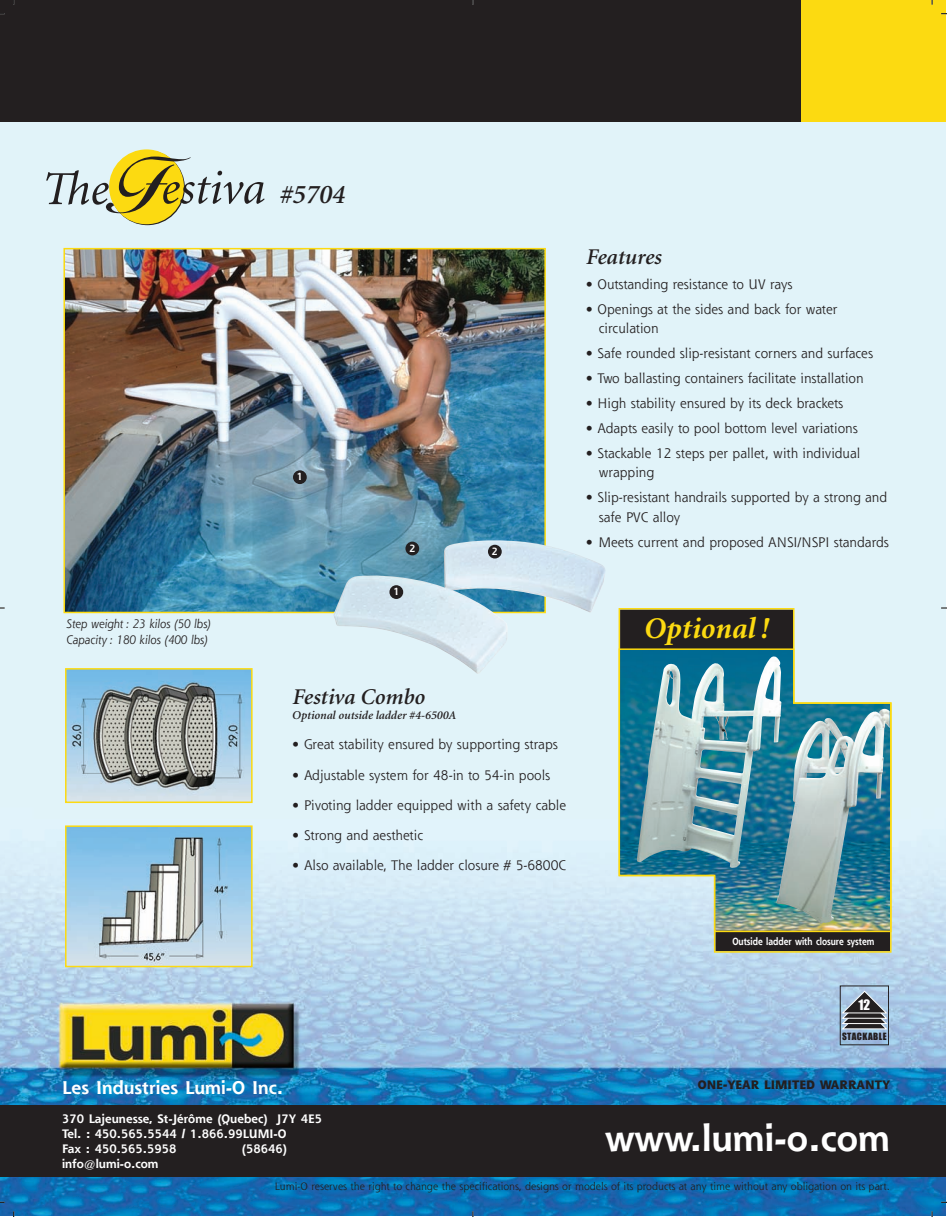
<style>
.page{position:relative;width:947px;height:1217px;background:#fff}
.page>*{position:absolute;margin:0;border:0;box-sizing:border-box;transform-origin:0 0}
.t1{font:700 36px "Shannon";color:#fff}
.t2{font:italic 700 30px "Minion";color:#fcda11}
.t3{font:italic 600 27px "Minion";color:#231f20}
.t4{font:italic 600 22.5px "Minion";color:#231f20}
.t5{font:700 18px "Shannon";color:#fff}
.t6{font:13.5px/19.5px "Shannon";color:#231f20}
.t7{font:13.35px "Impact";color:#fff}
.t8{font:700 12px/15px "Shannon";color:#fff}
.t9{font:italic 12px/16.5px "Shannon";color:#231f20}
.t10{font:italic 600 12px "Minion";color:#231f20}
.t11{font:800 12px "Shannon";color:#231f20}
.t12{font:10.5px "Shannon";color:#231f20}
.t13{font:700 10.2px "Shannon";color:#fff;scale:.85 1}
.t14{font:700 10.2px "Shannon";color:#fff}
.t15{font:9.3px "Impact";letter-spacing:.05em;color:#231f20}
</style>
<div class="page">
<img style="left:0;top:0;width:947px;height:1216px">
<p class="t9" style="left:66px;top:616px;width:146px">Step weight : 23 kilos (50 lbs)<br>Capacity : 180 kilos (400 lbs)</p>
<h3 class="t3" style="left:279px;top:184px;width:67px">#5704</h3>
<p class="t14" style="left:297px;top:473px;width:8px">1</p>
<p class="t14" style="left:409px;top:544px;width:8px">2</p>
<p class="t14" style="left:393px;top:588px;width:8px">1</p>
<p class="t14" style="left:492px;top:547px;width:8px">2</p>
<h3 class="t4" style="left:292px;top:688px;width:134px">Festiva Combo</h3>
<p class="t10" style="left:292px;top:710px;width:165px">Optional outside ladder #4-6500A</p>
<p class="t6" style="left:292px;top:736px;width:267px">• Great stability ensured by supporting straps</p>
<p class="t6" style="left:292px;top:766px;width:260px">• Adjustable system for 48-in to 54-in pools</p>
<p class="t6" style="left:292px;top:796px;width:276px">• Pivoting ladder equipped with a safety cable</p>
<p class="t6" style="left:292px;top:827px;width:133px">• Strong and aesthetic</p>
<p class="t6" style="left:292px;top:857px;width:275px">• Also available, The ladder closure # 5-6800C</p>
<h3 class="t4" style="left:585px;top:248px;width:77px">Features</h3>
<p class="t6" style="left:585px;top:276px;width:209px">• Outstanding resistance to UV rays</p>
<p class="t6" style="left:599px;top:301px;width:240px;text-indent:-14px">• Openings at the sides and back for water circulation</p>
<p class="t6" style="left:585px;top:345px;width:289px">• Safe rounded slip-resistant corners and surfaces</p>
<p class="t6" style="left:585px;top:370px;width:280px">• Two ballasting containers facilitate installation</p>
<p class="t6" style="left:585px;top:395px;width:259px">• High stability ensured by its deck brackets</p>
<p class="t6" style="left:585px;top:420px;width:274px">• Adapts easily to pool bottom level variations</p>
<p class="t6" style="left:599px;top:444px;width:263px;text-indent:-14px">• Stackable 12 steps per pallet, with individual wrapping</p>
<p class="t6" style="left:599px;top:489px;width:290px;text-indent:-14px">• Slip-resistant handrails supported by a strong and safe PVC alloy</p>
<p class="t6" style="left:585px;top:533px;width:305px">• Meets current and proposed ANSI/NSPI standards</p>
<h2 class="t2" style="left:643px;top:617px;width:126px">Optional !</h2>
<h3 class="t5" style="left:62px;top:1081px;width:222px">Les Industries Lumi-O Inc.</h3>
<p class="t8" style="left:62px;top:1112px;width:261px">370 Lajeunesse, St-Jérôme (Quebec) J7Y 4E5<br>Tel. : 450.565.5544 / 1.866.99LUMI-O<br>Fax : 450.565.5958</p>
<p class="t8" style="left:242px;top:1142px;width:47px">(58646)</p>
<p class="t8" style="left:62px;top:1157px;width:98px">info@lumi-o.com</p>
<p class="t13" style="left:732px;top:937px;width:169px">Outside ladder with closure system</p>
<p class="t7" style="left:858px;top:996px;width:13px">12</p>
<p class="t15" style="left:842px;top:1030px;width:46px">STACKABLE</p>
<p class="t11" style="left:698px;top:1080px;width:194px">ONE-YEAR LIMITED WARRANTY</p>
<h1 class="t1" style="left:605px;top:1125px;width:286px">www.lumi-o.com</h1>
<p class="t12" style="left:275px;top:1182px;width:616px">Lumi-O reserves the right to change the specifications, designs or models of its products at any time without any obligation on its part.</p>
</div>
